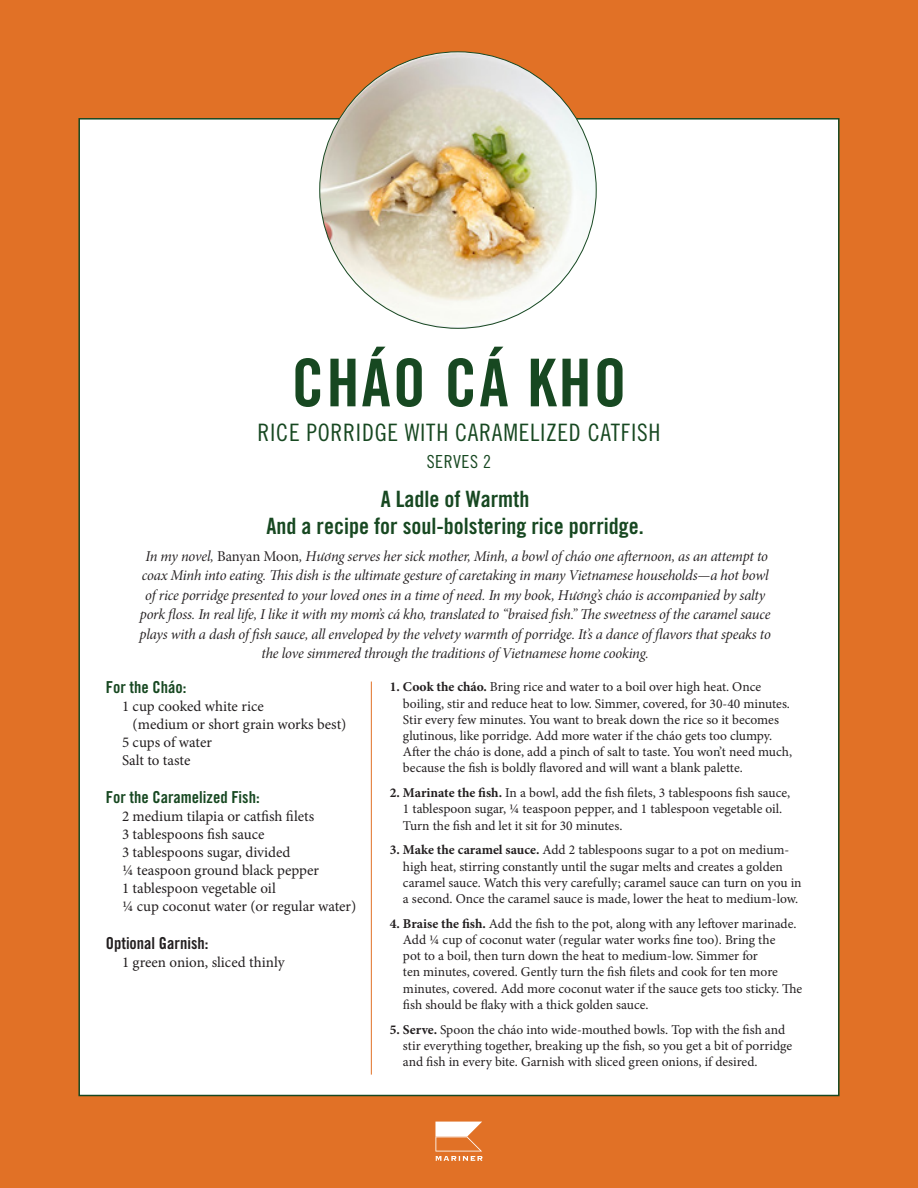
<style>
.page{position:relative;width:918px;height:1188px;background:#e17126}
.page>*{position:absolute;margin:0;border:0;box-sizing:border-box;transform-origin:0 0}
.t1{font:66px "Trade Gothic LT Std Bd Cn 20";letter-spacing:.03em;color:#174821}
.t2{font:24px "Trade Gothic LT Std Cn 18";letter-spacing:.03em;color:#174821}
.t3{font:22.5px "Trade Gothic LT Std Bd Cn 20";color:#174821}
.t4{font:18px "Trade Gothic LT Std Cn 18";letter-spacing:.03em;color:#174821}
.t5{font:16.5px "Trade Gothic LT Std Bd Cn 20";color:#174821}
.t6{font:16.5px "Trade Gothic LT Std Bd Cn 20";color:#231f20}
.t7{font:15px/19.5px "Minion Pro It Subh";letter-spacing:-.01em;color:#231f20;text-align:center}
.t8{font:15px/18px "Minion Pro";color:#231f20}
.t9{font:13.5px/16.2px "Minion Pro";color:#231f20}
.s1{font-family:"Minion Pro Subh"}
.s2{font-weight:700}
</style>
<div class="page">
<div style="left:78px;top:118px;width:762px;height:978px;background:#fff;border:2px solid #174821"></div>
<img style="left:320px;top:52px;width:276px;height:276px;border-radius:138px">
<hr style="left:371px;top:682px;width:1px;height:393px;background:#e17126">
<svg style="left:435px;top:1122px;width:48px;height:39px"></svg>
<p class="t1" style="left:291px;top:343px;width:337px">CHÁO CÁ KHO</p>
<p class="t2" style="left:258px;top:418px;width:404px">RICE PORRIDGE WITH CARAMELIZED CATFISH</p>
<p class="t4" style="left:427px;top:451px;width:66px">SERVES 2</p>
<p class="t3" style="left:381px;top:485px;width:150px">A Ladle of Warmth</p>
<p class="t3" style="left:267px;top:512px;width:379px">And a recipe for soul-bolstering rice porridge.</p>
<p class="t7" style="left:140px;top:546px;width:633px">In my novel, <span class="s1">Banyan Moon</span>, Hương serves her sick mother, Minh, a bowl of cháo one afternoon, as an attempt to coax Minh into eating. This dish is the ultimate gesture of caretaking in many Vietnamese households—a hot bowl of rice porridge presented to your loved ones in a time of need. In my book, Hương’s cháo is accompanied by salty pork floss. In real life, I like it with my mom’s cá kho, translated to “braised fish.” The sweetness of the caramel sauce plays with a dash of fish sauce, all enveloped by the velvety warmth of porridge. It’s a dance of flavors that speaks to the love simmered through the traditions of Vietnamese home cooking.</p>
<p class="t5" style="left:106px;top:678px;width:82px">For the Cháo:</p>
<p class="t8" style="left:133px;top:698px;width:215px;text-indent:-11px">1 cup cooked white rice<br>(medium or short grain works best)</p>
<p class="t8" style="left:122px;top:734px;width:91px">5 cups of water</p>
<p class="t8" style="left:122px;top:752px;width:70px">Salt to taste</p>
<p class="t5" style="left:106px;top:787px;width:155px">For the Caramelized Fish:</p>
<p class="t8" style="left:122px;top:808px;width:194px">2 medium tilapia or catfish filets</p>
<p class="t8" style="left:122px;top:826px;width:144px">3 tablespoons fish sauce</p>
<p class="t8" style="left:122px;top:844px;width:170px">3 tablespoons sugar, divided</p>
<p class="t8" style="left:122px;top:862px;width:199px">¼ teaspoon ground black pepper</p>
<p class="t8" style="left:122px;top:880px;width:155px">1 tablespoon vegetable oil</p>
<p class="t8" style="left:122px;top:898px;width:236px">¼ cup coconut water (or regular water)</p>
<p class="t6" style="left:106px;top:933px;width:104px">Optional Garnish:</p>
<p class="t8" style="left:122px;top:953px;width:164px">1 green onion, sliced thinly</p>
<p class="t9" style="left:403px;top:679px;width:391px;text-indent:-13px"><span class="s2">1. Cook the cháo.</span> Bring rice and water to a boil over high heat. Once boiling, stir and reduce heat to low. Simmer, covered, for 30-40 minutes.<br>Stir every few minutes. You want to break down the rice so it becomes glutinous, like porridge. Add more water if the cháo gets too clumpy.<br>After the cháo is done, add a pinch of salt to taste. You won’t need much, because the fish is boldly flavored and will want a blank palette.</p>
<p class="t9" style="left:403px;top:785px;width:389px;text-indent:-13px"><span class="s2">2. Marinate the fish.</span> In a bowl, add the fish filets, 3 tablespoons fish sauce,<br>1 tablespoon sugar, ¼ teaspoon pepper, and 1 tablespoon vegetable oil.<br>Turn the fish and let it sit for 30 minutes.</p>
<p class="t9" style="left:403px;top:842px;width:400px;text-indent:-13px"><span class="s2">3. Make the caramel sauce.</span> Add 2 tablespoons sugar to a pot on medium&shy;high heat, stirring constantly until the sugar melts and creates a golden caramel sauce. Watch this very carefully; caramel sauce can turn on you in a second. Once the caramel sauce is made, lower the heat to medium-low.</p>
<p class="t9" style="left:403px;top:916px;width:401px;text-indent:-13px"><span class="s2">4. Braise the fish.</span> Add the fish to the pot, along with any leftover marinade.<br>Add ¼ cup of coconut water (regular water works fine too). Bring the<br>pot to a boil, then turn down the heat to medium-low. Simmer for<br>ten minutes, covered. Gently turn the fish filets and cook for ten more minutes, covered. Add more coconut water if the sauce gets too sticky. The fish should be flaky with a thick golden sauce.</p>
<p class="t9" style="left:403px;top:1021px;width:391px;text-indent:-13px"><span class="s2">5. Serve.</span> Spoon the cháo into wide-mouthed bowls. Top with the fish and stir everything together, breaking up the fish, so you get a bit of porridge and fish in every bite. Garnish with sliced green onions, if desired.</p>
</div>
